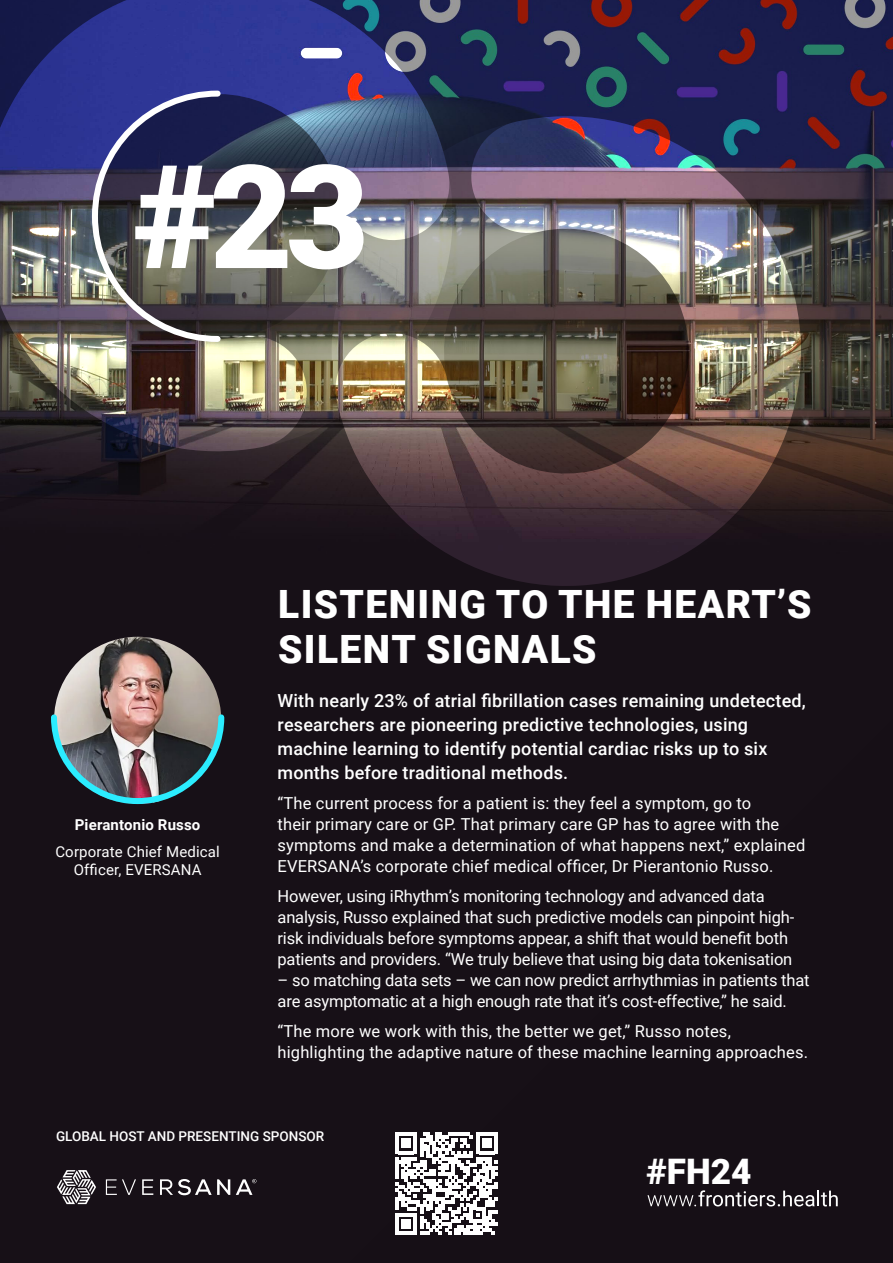
<style>
.page{position:relative;width:893px;height:1263px;background:#fff}
.page>*{position:absolute;margin:0;border:0;box-sizing:border-box;transform-origin:0 0}
.t1{font:900 144px "Roboto";color:#fff}
.t2{font:900 39px/45px "Roboto";letter-spacing:.035em;color:#fff}
.t3{font:900 35.1px "Roboto";color:#fff}
.t4{font:500 18px/24px "Roboto";letter-spacing:.01em;color:#fff}
.t5{font:16.5px/21px "Roboto";letter-spacing:-.01em;color:#fff}
.t6{font:16.5px/21px "Roboto";letter-spacing:.01em;color:#fff}
.t7{font:15px/18px "Roboto";letter-spacing:.01em;color:#fff;text-align:center}
.t8{font:700 15px "Roboto";letter-spacing:.01em;color:#fff}
.t9{font:500 13.5px "Roboto";color:#fff}
</style>
<div class="page">
<img style="left:0;top:0;width:893px;height:1263px">
<div style="left:287px;top:668px;width:606px;height:595px;background:#171017"></div>
<img style="left:0;top:0;width:454px;height:471px">
<img style="left:330px;top:94px;width:493px;height:497px">
<svg style="left:89px;top:88px;width:135px;height:257px;background:#4d4d62"></svg>
<img style="left:54px;top:637px;width:167px;height:167px;border-radius:84px">
<img style="left:48px;top:711px;width:179px;height:96px">
<svg style="left:647px;top:1190px;width:191px;height:16px;background:#504b50"></svg>
<svg style="left:106px;top:1179px;width:30px;height:16px"></svg>
<svg style="left:142px;top:1179px;width:11px;height:16px"></svg>
<svg style="left:160px;top:1179px;width:70px;height:16px"></svg>
<svg style="left:57px;top:1170px;width:39px;height:34px"></svg>
<svg style="left:236px;top:1179px;width:20px;height:16px"></svg>
<svg style="left:395px;top:1132px;width:103px;height:103px"></svg>
<h1 class="t1" style="left:133px;top:116px;width:238px">#23</h1>
<p class="t8" style="left:75px;top:814px;width:127px">Pierantonio Russo</p>
<p class="t7" style="left:55px;top:842px;width:166px">Corporate Chief Medical<br>Officer, EVERSANA</p>
<h2 class="t2" style="left:278px;top:580px;width:535px">LISTENING TO THE HEART’S<br>SILENT SIGNALS</h2>
<p class="t4" style="left:278px;top:687px;width:530px">With nearly 23% of atrial fibrillation cases remaining undetected, researchers are pioneering predictive technologies, using machine learning to identify potential cardiac risks up to six months before traditional methods.</p>
<p class="t6" style="left:278px;top:792px;width:529px">“The current process for a patient is: they feel a symptom, go to<br>their primary care or GP. That primary care GP has to agree with the symptoms and make a determination of what happens next,” explained EVERSANA’s corporate chief medical officer, Dr Pierantonio Russo.</p>
<p class="t5" style="left:278px;top:885px;width:518px">However, using iRhythm’s monitoring technology and advanced data analysis, Russo explained that such predictive models can pinpoint high&shy;risk individuals before symptoms appear, a shift that would benefit both patients and providers. “We truly believe that using big data tokenisation</p>
<p class="t5" style="left:278px;top:969px;width:534px">– so matching data sets – we can now predict arrhythmias in patients that are asymptomatic at a high enough rate that it’s cost-effective,” he said.</p>
<p class="t6" style="left:278px;top:1020px;width:532px">“The more we work with this, the better we get,” Russo notes, highlighting the adaptive nature of these machine learning approaches.</p>
<p class="t9" style="left:56px;top:1127px;width:270px">GLOBAL HOST AND PRESENTING SPONSOR</p>
<h3 class="t3" style="left:646px;top:1147px;width:107px">#FH24</h3>
</div>
